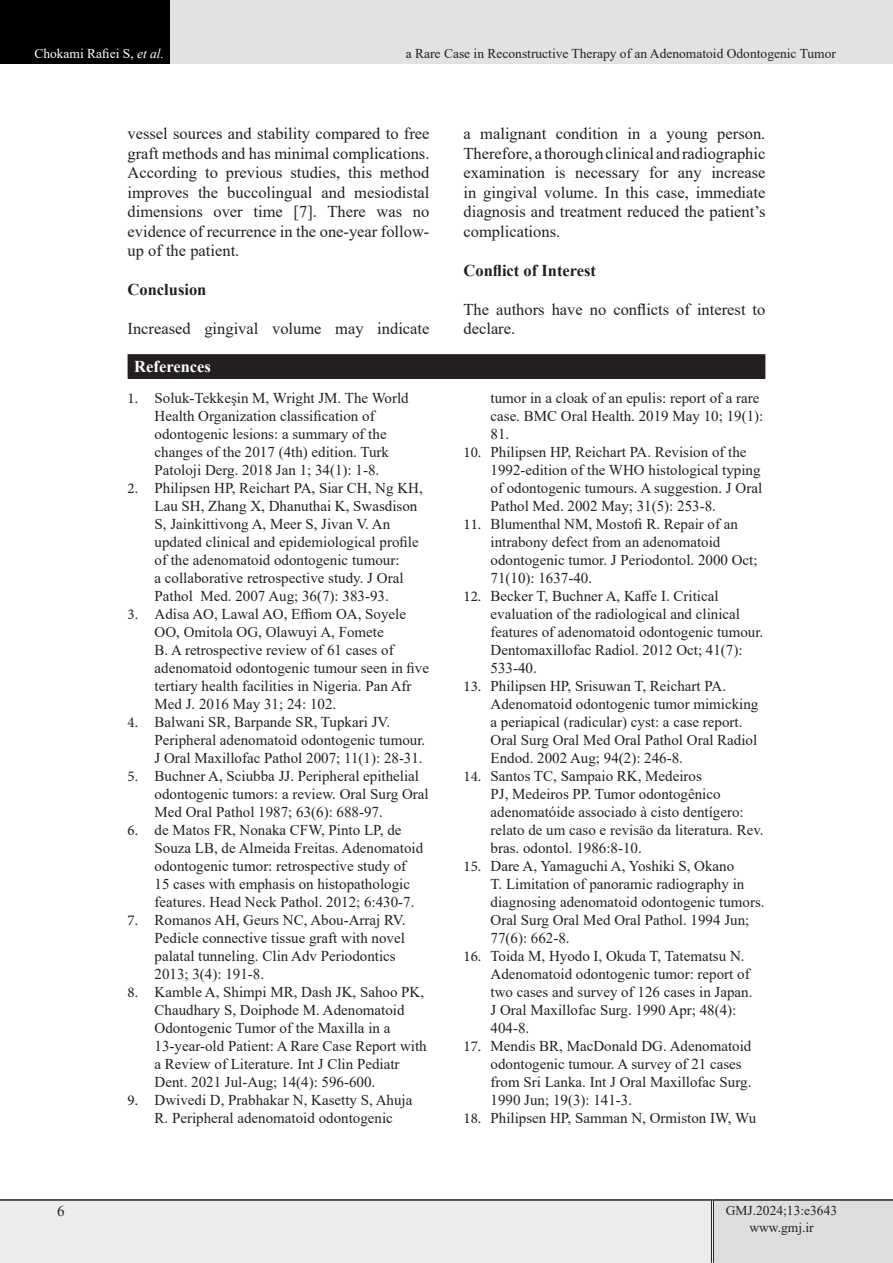
<style>
.page{position:relative;width:893px;height:1263px;background:#fff}
.page>*{position:absolute;margin:0;border:0;box-sizing:border-box;transform-origin:0 0}
.t1{font:16.5px/19.5px "Times New Roman";color:#231f20;text-align:justify}
.t2{font:700 16.5px "Times New Roman";color:#231f20}
.t3{font:700 16.5px "Times New Roman";color:#fff}
.t4{font:15px/18px "Times New Roman";color:#231f20}
.lllllllllllllll{font:13.5px "Times New Roman";color:#231f20}
.t5{font:13.5px "Times New Roman";color:#fff}
.s1{font-style:italic}
.s2{font-family:"Minion Pro"}
</style>
<div class="page">
<div style="left:0;top:1200px;width:712px;height:63px;background:#ececee"></div>
<div style="left:712px;top:1200px;width:181px;height:63px;background:#dcdddf"></div>
<hr style="left:711px;top:1201px;width:3px;height:62px;background:#fff">
<hr style="left:711px;top:1201px;width:1px;height:62px;background:#231f20">
<hr style="left:713px;top:1201px;width:1px;height:62px;background:#231f20">
<hr style="left:0;top:1199px;width:712px;height:2px;background:#231f20">
<hr style="left:712px;top:1199px;width:181px;height:2px;background:#231f20">
<div style="left:0;top:0;width:170px;height:64px;background:#000"></div>
<div style="left:170px;top:0;width:723px;height:64px;background:#e1e2e4"></div>
<div style="left:128px;top:355px;width:637px;height:23px;background:#231f20"></div>
<hr style="left:128px;top:354px;width:637px;height:2px;background:#231f20">
<hr style="left:128px;top:377px;width:637px;height:2px;background:#231f20">
<p class="t5" style="left:34px;top:44px;width:131px">Chokami Rafiei S, <span class="s1">et al.</span></p>
<p class="lllllllllllllll" style="left:406px;top:44px;width:432px">a Rare Case in Reconstructive Therapy of an Adenomatoid Odontogenic Tumor</p>
<p class="t1" style="left:128px;top:123px;width:303px">vessel sources and stability compared to free graft methods and has minimal complications.<br>According to previous studies, this method improves the buccolingual and mesiodistal dimensions over time [7]. There was no evidence of recurrence in the one-year follow&shy;up of the patient.</p>
<p class="t2" style="left:128px;top:278px;width:80px">Conclusion</p>
<p class="t1" style="left:128px;top:318px;width:303px">Increased gingival volume may indicate</p>
<p class="t3" style="left:134px;top:355px;width:78px">References</p>
<p class="t4" style="left:128px;top:388px;width:283px;text-align:center"><span class="s2">1.</span> Soluk-Tekkeşin M, Wright JM. The World Health Organization classification of odontogenic lesions: a summary of the changes of the 2017 (4th) edition. Turk Patoloji Derg. 2018 Jan 1; 34(1): 1-8.</p>
<p class="t4" style="left:155px;top:478px;width:270px;text-indent:-27px"><span class="s2">2.</span> Philipsen HP, Reichart PA, Siar CH, Ng KH, Lau SH, Zhang X, Dhanuthai K, Swasdison S, Jainkittivong A, Meer S, Jivan V. An updated clinical and epidemiological profile of the adenomatoid odontogenic tumour:<br>a collaborative retrospective study. J Oral Pathol Med. 2007 Aug; 36(7): 383-93.</p>
<p class="t4" style="left:155px;top:604px;width:276px;text-indent:-27px"><span class="s2">3.</span> Adisa AO, Lawal AO, Effiom OA, Soyele OO, Omitola OG, Olawuyi A, Fomete<br>B. A retrospective review of 61 cases of adenomatoid odontogenic tumour seen in five tertiary health facilities in Nigeria. Pan Afr Med J. 2016 May 31; 24: 102.</p>
<p class="t4" style="left:155px;top:712px;width:272px;text-indent:-27px"><span class="s2">4.</span> Balwani SR, Barpande SR, Tupkari JV.<br>Peripheral adenomatoid odontogenic tumour.<br>J Oral Maxillofac Pathol 2007; 11(1): 28-31.</p>
<p class="t4" style="left:155px;top:766px;width:276px;text-indent:-27px"><span class="s2">5.</span> Buchner A, Sciubba JJ. Peripheral epithelial odontogenic tumors: a review. Oral Surg Oral<br>Med Oral Pathol 1987; 63(6): 688-97.</p>
<p class="t4" style="left:155px;top:820px;width:270px;text-indent:-27px"><span class="s2">6.</span> de Matos FR, Nonaka CFW, Pinto LP, de Souza LB, de Almeida Freitas. Adenomatoid odontogenic tumor: retrospective study of 15 cases with emphasis on histopathologic features. Head Neck Pathol. 2012; 6:430-7.</p>
<p class="t4" style="left:155px;top:910px;width:253px;text-indent:-27px"><span class="s2">7.</span> Romanos AH, Geurs NC, Abou‐Arraj RV.<br>Pedicle connective tissue graft with novel palatal tunneling. Clin Adv Periodontics 2013; 3(4): 191-8.</p>
<p class="t4" style="left:155px;top:982px;width:274px;text-indent:-27px"><span class="s2">8.</span> Kamble A, Shimpi MR, Dash JK, Sahoo PK, Chaudhary S, Doiphode M. Adenomatoid Odontogenic Tumor of the Maxilla in a 13-year-old Patient: A Rare Case Report with a Review of Literature. Int J Clin Pediatr Dent. 2021 Jul-Aug; 14(4): 596-600.</p>
<p class="t4" style="left:128px;top:1090px;width:286px;text-align:center"><span class="s2">9.</span> Dwivedi D, Prabhakar N, Kasetty S, Ahuja<br>R. Peripheral adenomatoid odontogenic</p>
<p class="t1" style="left:463px;top:123px;width:303px">a malignant condition in a young person.<br>Therefore, a thorough clinical and radiographic examination is necessary for any increase in gingival volume. In this case, immediate diagnosis and treatment reduced the patient’s complications.</p>
<p class="t2" style="left:463px;top:258px;width:134px">Conflict of Interest</p>
<p class="t1" style="left:463px;top:299px;width:303px">The authors have no conflicts of interest to declare.</p>
<p class="t4" style="left:490px;top:388px;width:274px">tumor in a cloak of an epulis: report of a rare case. BMC Oral Health. 2019 May 10; 19(1):<br>81.</p>
<p class="t4" style="left:490px;top:442px;width:273px;text-indent:-27px"><span class="s2">10.</span> Philipsen HP, Reichart PA. Revision of the 1992-edition of the WHO histological typing of odontogenic tumours. A suggestion. J Oral Pathol Med. 2002 May; 31(5): 253-8.</p>
<p class="t4" style="left:490px;top:514px;width:269px;text-indent:-27px"><span class="s2">11.</span> Blumenthal NM, Mostofi R. Repair of an intrabony defect from an adenomatoid odontogenic tumor. J Periodontol. 2000 Oct; 71(10): 1637-40.</p>
<p class="t4" style="left:490px;top:586px;width:274px;text-indent:-27px"><span class="s2">12.</span> Becker T, Buchner A, Kaffe I. Critical evaluation of the radiological and clinical features of adenomatoid odontogenic tumour.<br>Dentomaxillofac Radiol. 2012 Oct; 41(7):<br>533-40.</p>
<p class="t4" style="left:490px;top:676px;width:269px;text-indent:-27px"><span class="s2">13.</span> Philipsen HP, Srisuwan T, Reichart PA.<br>Adenomatoid odontogenic tumor mimicking a periapical (radicular) cyst: a case report.<br>Oral Surg Oral Med Oral Pathol Oral Radiol Endod. 2002 Aug; 94(2): 246-8.</p>
<p class="t4" style="left:490px;top:766px;width:275px;text-indent:-27px"><span class="s2">14.</span> Santos TC, Sampaio RK, Medeiros<br>PJ, Medeiros PP. Tumor odontogênico adenomatóide associado à cisto dentígero: relato de um caso e revisäo da literatura. Rev. bras. odontol. 1986:8-10.</p>
<p class="t4" style="left:490px;top:856px;width:276px;text-indent:-27px"><span class="s2">15.</span> Dare A, Yamaguchi A, Yoshiki S, Okano<br>T. Limitation of panoramic radiography in diagnosing adenomatoid odontogenic tumors.<br>Oral Surg Oral Med Oral Pathol. 1994 Jun; 77(6): 662-8.</p>
<p class="t4" style="left:490px;top:946px;width:264px;text-indent:-27px"><span class="s2">16.</span> Toida M, Hyodo I, Okuda T, Tatematsu N.<br>Adenomatoid odontogenic tumor: report of two cases and survey of 126 cases in Japan.<br>J Oral Maxillofac Surg. 1990 Apr; 48(4):<br>404-8.</p>
<p class="t4" style="left:490px;top:1036px;width:262px;text-indent:-27px"><span class="s2">17.</span> Mendis BR, MacDonald DG. Adenomatoid odontogenic tumour. A survey of 21 cases from Sri Lanka. Int J Oral Maxillofac Surg.<br>1990 Jun; 19(3): 141-3.</p>
<p class="t4" style="left:463px;top:1108px;width:294px"><span class="s2">18.</span> Philipsen HP, Samman N, Ormiston IW, Wu</p>
<p class="t4" style="left:57px;top:1202px;width:9px">6</p>
<p class="lllllllllllllll" style="left:726px;top:1201px;width:113px">GMJ.2024;13:e3643</p>
<p class="lllllllllllllll" style="left:749px;top:1217px;width:66px">www.gmj.ir</p>
</div>
